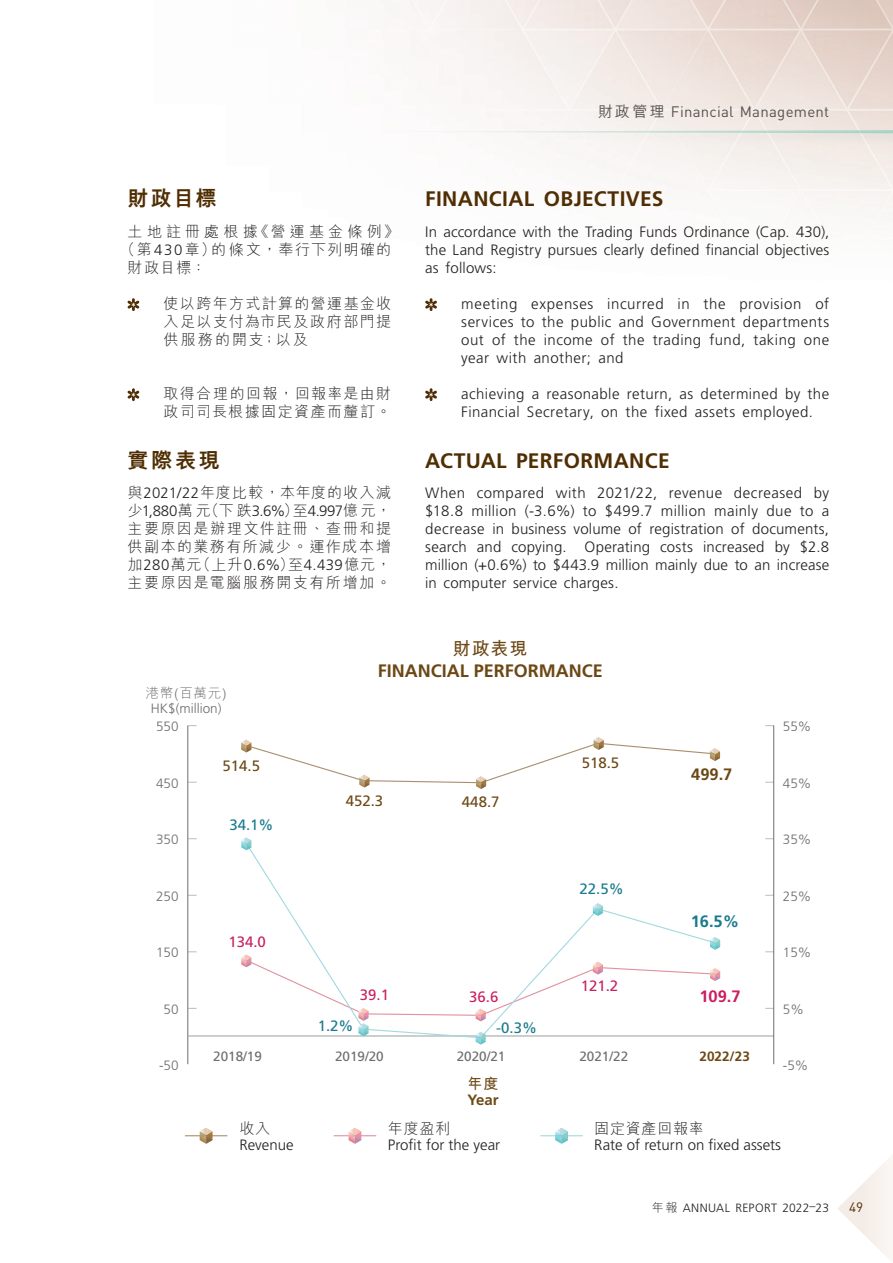
<style>
.page{position:relative;width:893px;height:1263px;background:#fff}
.page>*{position:absolute;margin:0;border:0;box-sizing:border-box;transform-origin:0 0}
.t1{font:700 21px "Frutiger LT Std";letter-spacing:.015em;color:#502e03}
.t2{font:800 21px "M Hei HK";letter-spacing:.105em;color:#502e03}
.t3{font:700 18px "Frutiger LT Std";color:#6c4815}
.t4{font:700 18px "M Hei HK";color:#6c4815}
.t5{font:700 16.5px "Frutiger LT Std";color:#ca1f61}
.t6{font:700 16.5px "Frutiger LT Std";color:#6c4815}
.t7{font:700 16.5px "Frutiger LT Std";color:#187a8c}
.t8{font:300 15px/18px "Frutiger LT Std";letter-spacing:.02em;color:#231f20;text-align:justify}
.t9{font:300 15px/18px "M Hei HK";letter-spacing:.095em;color:#231f20}
.t10{font:300 15px "Frutiger LT Std";color:#231f20}
.t11{font:15px "DIN Pro";letter-spacing:.015em;color:#5a524f}
.t12{font:15px "Frutiger LT Std";color:#6c4815}
.t13{font:300 15px "M Hei HK";letter-spacing:.075em;color:#231f20}
.t14{font:15px "Frutiger LT Std";color:#187a8c}
.t15{font:15px "Frutiger LT Std";color:#ca1f61}
.t16{font:300 15px "M Hei HK";letter-spacing:.275em;color:#231f20}
.t17{font:300 15px "M Hei HK";letter-spacing:.05em;color:#231f20}
.t18{font:700 15px "Frutiger LT Std";color:#6c4815}
.t19{font:700 15px "M Hei HK";color:#6c4815}
.t20{font:300 13.5px "Frutiger LT Std";color:#6c6d70}
.t21{font:13.5px "Frutiger LT Std";color:#6c6d70}
.t22{font:300 13.5px "M Hei HK";color:#6c6d70}
.t23{font:700 13.5px "Frutiger LT Std";color:#6c4815}
.t24{font:13.5px "DIN Pro";color:#502e03}
.t25{font:300 12px "Frutiger LT Std";letter-spacing:.025em;color:#231f20}
.s1{font-family:"M Hei HK";font-weight:500}
.s2{font-family:"Frutiger LT Std"}
.s3{font-family:"M Hei HK"}
</style>
<div class="page">
<img style="left:127px;top:0;width:766px;height:1141px">
<div style="left:336px;top:126px;width:557px;height:20px;background:#0078ac;opacity:.25"></div>
<svg style="left:340px;top:130px;width:553px;height:3px"></svg>
<div style="left:833px;top:1129px;width:60px;height:134px;background:#fff"></div>
<svg style="left:837px;top:1155px;width:56px;height:107px"></svg>
<hr style="left:185px;top:1135px;width:42px;height:1px;background:#aa8f6e">
<svg style="left:200px;top:1128px;width:13px;height:16px"></svg>
<hr style="left:334px;top:1135px;width:42px;height:1px;background:#e092a0">
<svg style="left:349px;top:1128px;width:12px;height:16px"></svg>
<hr style="left:540px;top:1135px;width:43px;height:1px;background:#a1dadf">
<svg style="left:555px;top:1128px;width:13px;height:16px"></svg>
<svg style="left:128px;top:298px;width:11px;height:13px"></svg>
<svg style="left:425px;top:298px;width:12px;height:13px"></svg>
<svg style="left:128px;top:388px;width:11px;height:13px"></svg>
<svg style="left:425px;top:388px;width:12px;height:13px"></svg>
<hr style="left:187px;top:725px;width:1px;height:339px;background:#6c6d70">
<hr style="left:188px;top:1035px;width:586px;height:1px;background:#bcbdc0">
<hr style="left:773px;top:725px;width:1px;height:339px;background:#6c6d70">
<svg style="left:241px;top:837px;width:479px;height:207px"></svg>
<svg style="left:241px;top:737px;width:479px;height:52px"></svg>
<p class="t11" style="left:598px;top:102px;width:233px"><span class="s1">財政管理</span> Financial Management</p>
<h1 class="t2" style="left:128px;top:188px;width:90px">財政目標</h1>
<h1 class="t1" style="left:425px;top:187px;width:240px">FINANCIAL OBJECTIVES</h1>
<p class="t16" style="left:128px;top:221px;width:273px">土地註冊處根據《營運基金條例》</p>
<p class="t9" style="left:120px;top:240px;width:273px">（第<span class="s2">430</span>章）的條文，奉行下列明確的</p>
<p class="t9" style="left:128px;top:258px;width:80px">財政目標：</p>
<p class="t8" style="left:425px;top:223px;width:406px">In accordance with the Trading Funds Ordinance (Cap. 430), the Land Registry pursues clearly defined financial objectives as follows:</p>
<p class="t9" style="left:164px;top:294px;width:229px;text-align:justify">使以跨年方式計算的營運基金收入足以支付為市民及政府部門提供服務的開支；以及</p>
<p class="t8" style="left:461px;top:295px;width:370px">meeting expenses incurred in the provision of services to the public and Government departments out of the income of the trading fund, taking one year with another; and</p>
<p class="t9" style="left:164px;top:384px;width:229px">取得合理的回報，回報率是由財政司司長根據固定資產而釐訂。</p>
<p class="t8" style="left:461px;top:385px;width:370px">achieving a reasonable return, as determined by the<br>Financial Secretary, on the fixed assets employed.</p>
<h1 class="t2" style="left:128px;top:449px;width:93px">實際表現</h1>
<h1 class="t1" style="left:425px;top:448px;width:246px">ACTUAL PERFORMANCE</h1>
<p class="t13" style="left:128px;top:482px;width:265px">與<span class="s2">2021/22</span>年度比較，本年度的收入減</p>
<p class="t8" style="left:128px;top:502px;width:265px"><span class="s3">少</span>1,880<span class="s3">萬元（下跌</span>3.6%<span class="s3">）至</span>4.997<span class="s3">億元，</span></p>
<p class="t9" style="left:128px;top:519px;width:265px">主要原因是辦理文件註冊、查冊和提供副本的業務有所減少。運作成本增</p>
<p class="t8" style="left:128px;top:556px;width:265px"><span class="s3">加</span>280<span class="s3">萬元（上升</span>0.6%<span class="s3">）至</span>4.439<span class="s3">億元，</span></p>
<p class="t9" style="left:128px;top:573px;width:265px">主要原因是電腦服務開支有所增加。</p>
<p class="t8" style="left:425px;top:484px;width:406px">When compared with 2021/22, revenue decreased by $18.8 million (-3.6%) to $499.7 million mainly due to a decrease in business volume of registration of documents, search and copying. Operating costs increased by $2.8 million (+0.6%) to $443.9 million mainly due to an increase in computer service charges.</p>
<p class="t4" style="left:453px;top:635px;width:76px">財政表現</p>
<p class="t3" style="left:378px;top:660px;width:226px">FINANCIAL PERFORMANCE</p>
<p class="t22" style="left:146px;top:684px;width:82px">港幣(百萬元)</p>
<p class="t20" style="left:151px;top:701px;width:72px">HK$(million)</p>
<p class="t20" style="left:156px;top:719px;width:24px">550</p>
<p class="t20" style="left:783px;top:719px;width:30px">55%</p>
<p class="t20" style="left:156px;top:775px;width:24px">450</p>
<p class="t12" style="left:223px;top:757px;width:39px">514.5</p>
<p class="t12" style="left:582px;top:754px;width:39px">518.5</p>
<p class="t6" style="left:691px;top:764px;width:43px">499.7</p>
<p class="t20" style="left:783px;top:775px;width:30px">45%</p>
<p class="t12" style="left:346px;top:792px;width:39px">452.3</p>
<p class="t12" style="left:462px;top:793px;width:39px">448.7</p>
<p class="t14" style="left:229px;top:816px;width:46px">34.1%</p>
<p class="t20" style="left:156px;top:832px;width:24px">350</p>
<p class="t20" style="left:783px;top:832px;width:30px">35%</p>
<p class="t20" style="left:156px;top:888px;width:24px">250</p>
<p class="t14" style="left:579px;top:880px;width:46px">22.5%</p>
<p class="t20" style="left:783px;top:888px;width:30px">25%</p>
<p class="t7" style="left:691px;top:912px;width:50px">16.5%</p>
<p class="t20" style="left:156px;top:945px;width:24px">150</p>
<p class="t15" style="left:228px;top:933px;width:39px">134.0</p>
<p class="t20" style="left:783px;top:945px;width:30px">15%</p>
<p class="t20" style="left:164px;top:1001px;width:17px">50</p>
<p class="t15" style="left:360px;top:985px;width:31px">39.1</p>
<p class="t15" style="left:469px;top:988px;width:31px">36.6</p>
<p class="t15" style="left:581px;top:977px;width:39px">121.2</p>
<p class="t5" style="left:699px;top:986px;width:43px">109.7</p>
<p class="t20" style="left:783px;top:1001px;width:23px">5%</p>
<p class="t14" style="left:318px;top:1017px;width:37px">1.2%</p>
<p class="t14" style="left:496px;top:1019px;width:42px">-0.3%</p>
<p class="t20" style="left:159px;top:1058px;width:21px">-50</p>
<p class="t21" style="left:213px;top:1048px;width:50px">2018/19</p>
<p class="t21" style="left:335px;top:1048px;width:50px">2019/20</p>
<p class="t21" style="left:457px;top:1048px;width:50px">2020/21</p>
<p class="t21" style="left:579px;top:1048px;width:50px">2021/22</p>
<p class="t23" style="left:700px;top:1048px;width:52px">2022/23</p>
<p class="t19" style="left:468px;top:1072px;width:32px">年度</p>
<p class="t18" style="left:467px;top:1091px;width:33px">Year</p>
<p class="t9" style="left:239px;top:1119px;width:32px">收入</p>
<p class="t10" style="left:239px;top:1137px;width:56px">Revenue</p>
<p class="t20" style="left:783px;top:1058px;width:27px">-5%</p>
<p class="t9" style="left:388px;top:1119px;width:64px">年度盈利</p>
<p class="t10" style="left:388px;top:1137px;width:114px">Profit for the year</p>
<p class="t17" style="left:594px;top:1118px;width:111px">固定資產回報率</p>
<p class="t10" style="left:594px;top:1137px;width:188px">Rate of return on fixed assets</p>
<p class="t25" style="left:652px;top:1200px;width:179px"><span class="s3">年報</span> ANNUAL REPORT 2022–23</p>
<p class="t24" style="left:849px;top:1198px;width:16px">49</p>
</div>
